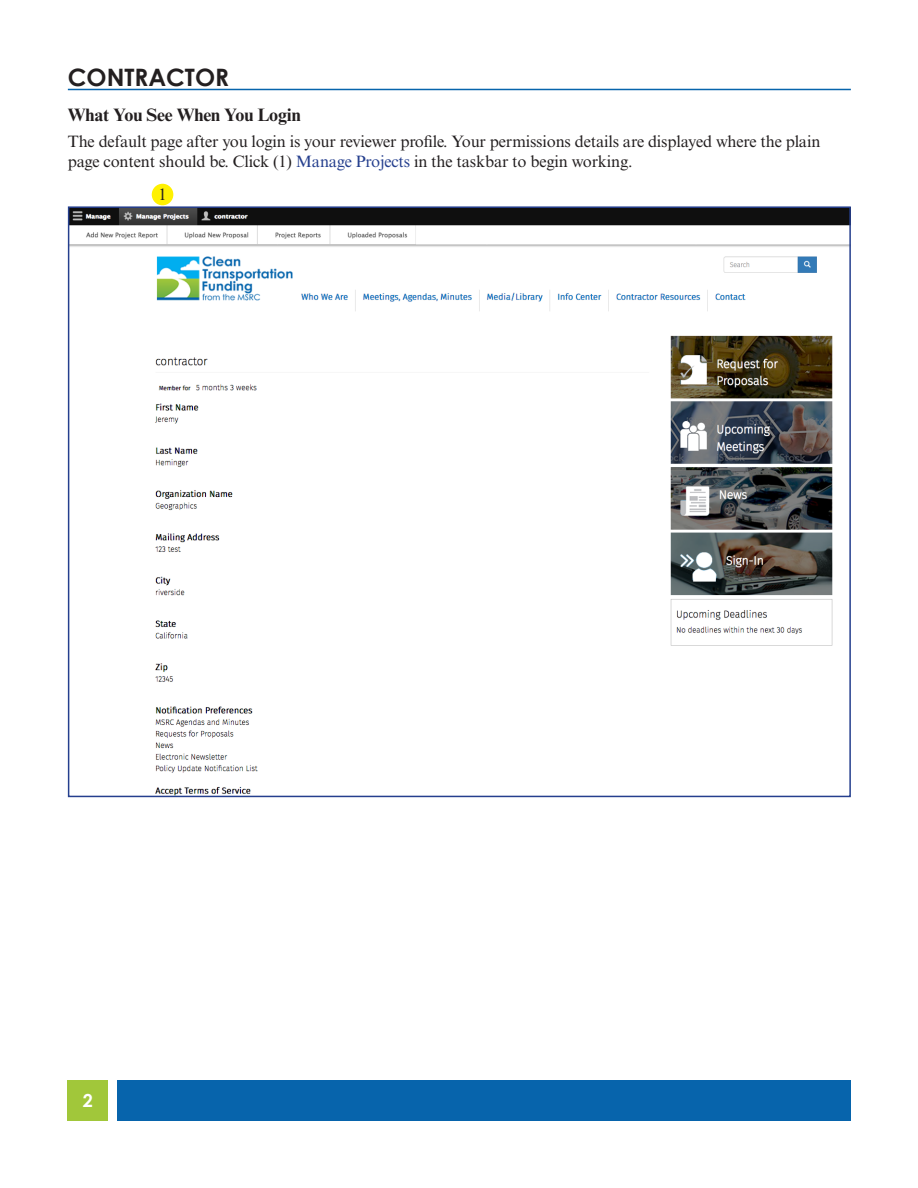
<style>
.page{position:relative;width:918px;height:1188px;background:#fff}
.page>*{position:absolute;margin:0;border:0;box-sizing:border-box;transform-origin:0 0}
.Main_Heads{font:700 24px "Century Gothic";color:#231f20}
.Sub_Heads{font:700 18px "Times New Roman MT Std";letter-spacing:-.01em;color:#231f20}
.t1{font:700 18px "Century Gothic";color:#fff}
.body_text{font:16.5px/19.8px "Times New Roman MT Std";letter-spacing:-.01em;color:#231f20}
.s1{color:#253f8e}
</style>
<div class="page">
<div style="left:68px;top:1080px;width:40px;height:40px;background:#a1c73a"></div>
<div style="left:117px;top:1080px;width:733px;height:40px;background:#0764ac"></div>
<hr style="left:68px;top:89px;width:783px;height:1px;background:#0764ac">
<div style="left:152px;top:184px;width:21px;height:21px;background:#fff101;border-radius:50%"></div>
<img style="left:71px;top:209px;width:777px;height:585px">
<p class="Main_Heads" style="left:68px;top:62px;width:163px">CONTRACTOR</p>
<p class="Sub_Heads" style="left:68px;top:103px;width:234px">What You See When You Login</p>
<p class="body_text" style="left:68px;top:132px;width:754px">The default page after you login is your reviewer profile. Your permissions details are displayed where the plain page content should be. Click (1) <span class="s1">Manage Projects</span> in the taskbar to begin working.</p>
<p class="body_text" style="left:158px;top:185px;width:10px">1</p>
<p class="t1" style="left:83px;top:1090px;width:12px">2</p>
</div>
